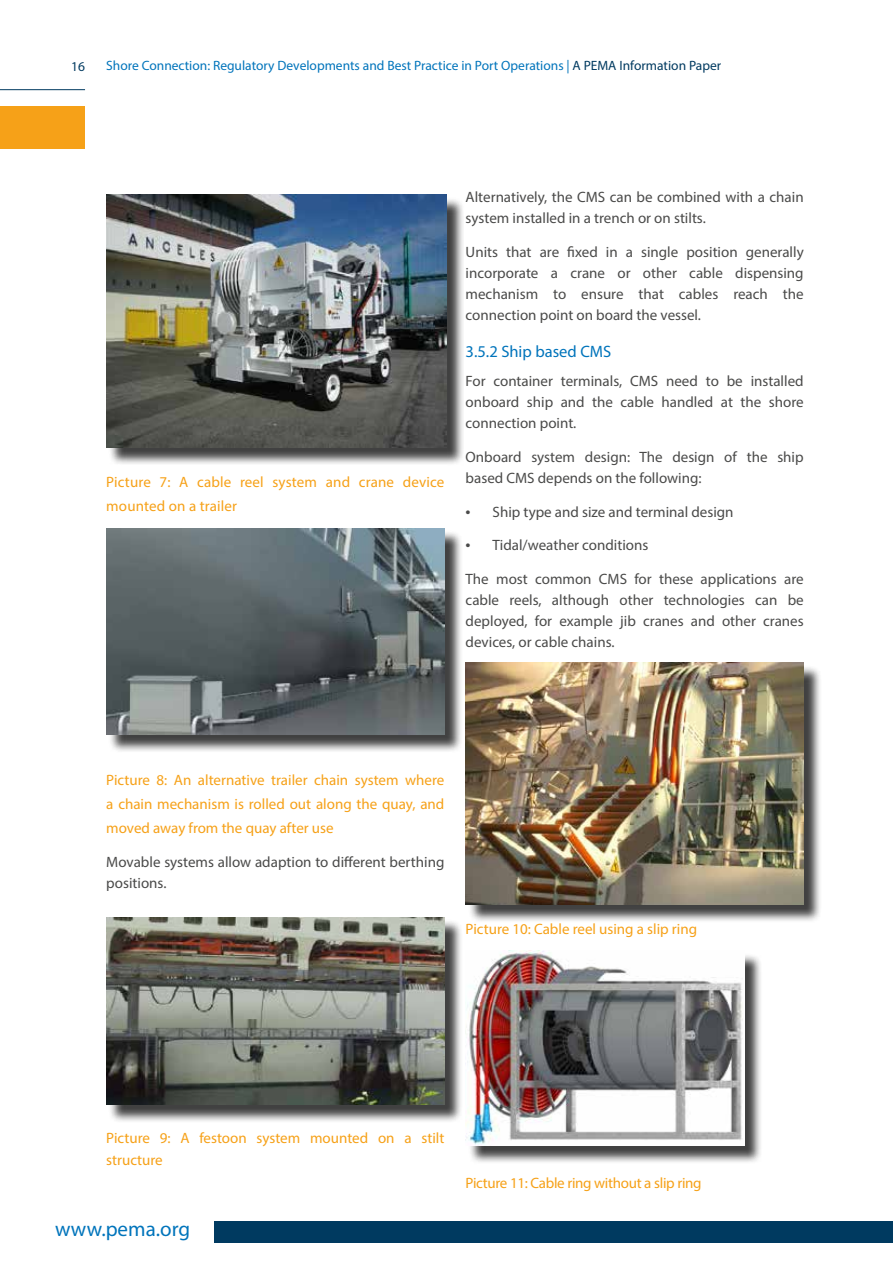
<style>
.page{position:relative;width:893px;height:1263px;background:#fff}
.page>*{position:absolute;margin:0;border:0;box-sizing:border-box;transform-origin:0 0}
.t1{font:21px "Myriad Pro";color:#0074bb}
.t2{font:16.5px "Myriad Pro";color:#0074bb}
.t3{font:15px/21px "Myriad Pro";color:#4a4a49}
.t4{font:15px/24px "Myriad Pro";color:#f6a118}
.t5{font:15px "Myriad Pro";letter-spacing:-.02em;color:#f6a118}
.t6{font:13.5px "Myriad Pro";color:#0074bb}
.t7{font:13.5px "Myriad Pro";color:#003a60}
.s1{color:#003a60}
.s2{font-size:18px}
</style>
<div class="page">
<div style="left:215px;top:1221px;width:678px;height:21px;background:#003a60"></div>
<div style="left:0;top:106px;width:85px;height:43px;background:#f6a118"></div>
<hr style="left:0;top:89px;width:85px;height:1px;background:#003a60">
<div style="left:109px;top:197px;width:356px;height:269px;background:#000;opacity:.75"></div>
<img style="left:106px;top:195px;width:340px;height:253px">
<div style="left:109px;top:530px;width:354px;height:223px;background:#000;opacity:.75"></div>
<img style="left:106px;top:528px;width:338px;height:207px">
<div style="left:109px;top:920px;width:354px;height:203px;background:#000;opacity:.75"></div>
<img style="left:106px;top:917px;width:338px;height:187px">
<div style="left:468px;top:665px;width:355px;height:259px;background:#000;opacity:.75"></div>
<img style="left:466px;top:663px;width:338px;height:242px">
<div style="left:468px;top:953px;width:295px;height:211px;background:#000;opacity:.75"></div>
<img style="left:466px;top:951px;width:278px;height:194px">
<p class="t7" style="left:71px;top:58px;width:15px">16</p>
<p class="t6" style="left:106px;top:57px;width:616px">Shore Connection: Regulatory Developments and Best Practice in Port Operations | <span class="s1">A PEMA Information Paper</span></p>
<p class="t4" style="left:106px;top:470px;width:340px">Picture 7: A cable reel system and crane device mounted on a trailer</p>
<p class="t3" style="left:466px;top:186px;width:340px">Alternatively, the CMS can be combined with a chain system installed in a trench or on stilts.</p>
<p class="t3" style="left:466px;top:241px;width:340px;text-align:justify">Units that are fixed in a single position generally incorporate a crane or other cable dispensing mechanism to ensure that cables reach the connection point on board the vessel.</p>
<p class="t2" style="left:466px;top:341px;width:147px">3.5.2 Ship based CMS</p>
<p class="t3" style="left:466px;top:370px;width:340px;text-align:justify">For container terminals, CMS need to be installed onboard ship and the cable handled at the shore connection point.</p>
<p class="t3" style="left:466px;top:446px;width:340px">Onboard system design: The design of the ship based CMS depends on the following:</p>
<p class="t3" style="left:466px;top:501px;width:269px"><span class="s2">•</span> Ship type and size and terminal design</p>
<p class="t3" style="left:466px;top:535px;width:184px"><span class="s2">•</span> Tidal/weather conditions</p>
<p class="t3" style="left:466px;top:568px;width:340px;text-align:justify">The most common CMS for these applications are cable reels, although other technologies can be deployed, for example jib cranes and other cranes devices, or cable chains.</p>
<p class="t4" style="left:106px;top:768px;width:340px;text-align:justify">Picture 8: An alternative trailer chain system where a chain mechanism is rolled out along the quay, and moved away from the quay after use</p>
<p class="t3" style="left:106px;top:851px;width:340px">Movable systems allow adaption to different berthing positions.</p>
<p class="t4" style="left:466px;top:917px;width:233px">Picture 10: Cable reel using a slip ring</p>
<p class="t4" style="left:106px;top:1126px;width:340px;line-height:22.5px">Picture 9: A festoon system mounted on a stilt structure</p>
<h1 class="t1" style="left:55px;top:1216px;width:136px">www.pema.org</h1>
<p class="t5" style="left:466px;top:1173px;width:237px">Picture 11: Cable ring without a slip ring</p>
</div>
